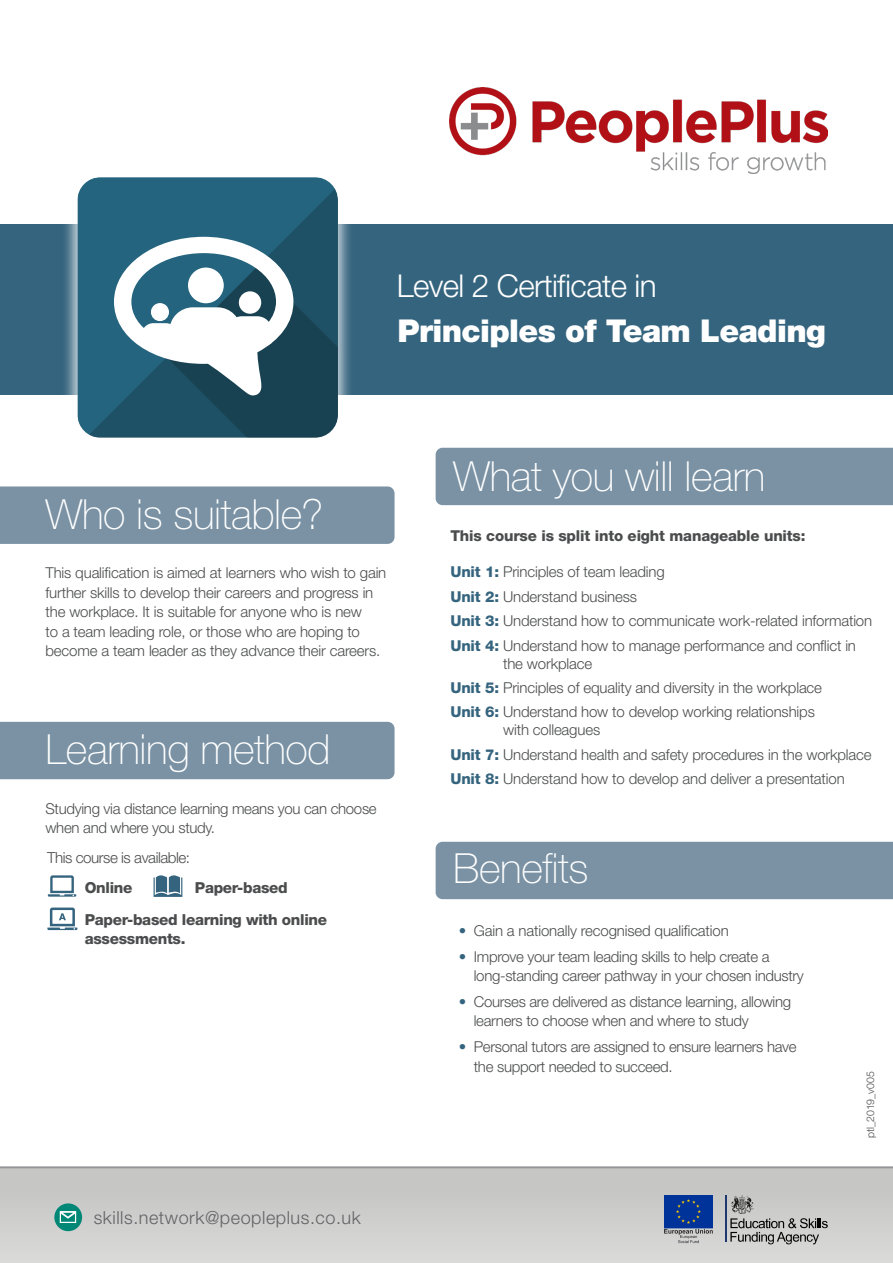
<style>
.page{position:relative;width:893px;height:1263px;background:#fff}
.page>*{position:absolute;margin:0;border:0;box-sizing:border-box;transform-origin:0 0}
.Body_Subheader__Turq{font:100 41.55px "Helvetica Neue LT Pro";letter-spacing:-.01em;color:#fff}
.Body_Subheader__Turq-2{font:900 31.5px "Helvetica Neue LT Pro";letter-spacing:-.02em;color:#fff}
.Body_Subheader__Turq-3{font:300 31.5px "Helvetica Neue LT Pro";letter-spacing:-.02em;color:#fff}
.Body_Header__Grey{font:300 18px "Helvetica Neue LT Pro";letter-spacing:.03em;color:#636366}
.Body_Subheader__Turq-4{font:800 15.15px/19.5px "Helvetica Neue LT Pro";letter-spacing:-.02em;color:#4b4c4d}
.Body_Subheader__Turq-5{font:300 15.15px "Helvetica Neue LT Pro";letter-spacing:-.03em;color:#4b4c4d}
.Body_Subheader__Turq-6{font:300 15px/19.5px "Helvetica Neue LT Pro";letter-spacing:-.01em;color:#4b4c4d}
.Body_Subheader__Turq-7{font:800 15px "Helvetica Neue LT Pro";letter-spacing:-.01em;color:#4b4c4d}
.Body_Subheader__Turq-8{font:300 10.5px "Helvetica Neue LT Pro";letter-spacing:-.01em;color:#4b4c4d}
.s1{font-weight:800;color:#35647e}
</style>
<div class="page">
<div style="left:0;top:224px;width:893px;height:171px;background:#35647e"></div>
<div style="left:62px;top:162px;width:292px;height:292px;background:#fff;opacity:.75"></div>
<svg style="left:77px;top:177px;width:261px;height:261px;fill:#25647e"></svg>
<svg style="left:114px;top:237px;width:224px;height:201px"></svg>
<div style="left:436px;top:448px;width:457px;height:57px;background:#7a92a4"></div>
<svg style="left:48px;top:875px;width:28px;height:22px"></svg>
<svg style="left:154px;top:875px;width:28px;height:22px"></svg>
<svg style="left:47px;top:907px;width:30px;height:23px"></svg>
<div style="left:0;top:486px;width:395px;height:58px;background:#7a92a4"></div>
<div style="left:0;top:722px;width:395px;height:57px;background:#7a92a4"></div>
<div style="left:436px;top:842px;width:457px;height:57px;background:#7a92a4"></div>
<div style="left:0;top:1167px;width:893px;height:96px;background:linear-gradient(to right,#cececd,#cdcdcc)"></div>
<hr style="left:0;top:1167px;width:893px;height:1px;background:#939598">
<div style="left:664px;top:1195px;width:49px;height:33px;background:#039"></div>
<svg style="left:664px;top:1199px;width:49px;height:44px"></svg>
<hr style="left:725px;top:1195px;width:1px;height:46px;background:#1e396f">
<svg style="left:730px;top:1195px;width:98px;height:49px;background:#adadac"></svg>
<div style="left:54px;top:1203px;width:28px;height:28px;background:#008776;border-radius:50%"></div>
<svg style="left:60px;top:1211px;width:16px;height:12px"></svg>
<img style="left:449px;top:88px;width:379px;height:86px">
<p class="Body_Subheader__Turq-3" style="left:397px;top:267px;width:261px">Level 2 Certificate in</p>
<p class="Body_Subheader__Turq-2" style="left:398px;top:312px;width:430px">Principles of Team Leading</p>
<p class="Body_Subheader__Turq" style="left:45px;top:490px;width:279px">Who is suitable?</p>
<p class="Body_Subheader__Turq-6" style="left:45px;top:563px;width:342px">This qualification is aimed at learners who wish to gain further skills to develop their careers and progress in the workplace. It is suitable for anyone who is new<br>to a team leading role, or those who are hoping to become a team leader as they advance their careers.</p>
<p class="Body_Subheader__Turq" style="left:45px;top:725px;width:287px">Learning method</p>
<p class="Body_Subheader__Turq-6" style="left:45px;top:798px;width:333px">Studying via distance learning means you can choose when and where you study.</p>
<p class="Body_Subheader__Turq-5" style="left:47px;top:849px;width:144px">This course is available:</p>
<p class="Body_Subheader__Turq-4" style="left:85px;top:878px;width:49px">Online</p>
<p class="Body_Subheader__Turq-4" style="left:195px;top:878px;width:94px">Paper-based</p>
<p class="Body_Subheader__Turq-4" style="left:85px;top:909px;width:244px">Paper-based learning with online assessments.</p>
<p class="Body_Header__Grey" style="left:94px;top:1206px;width:268px">skills.network@peopleplus.co.uk</p>
<p class="Body_Subheader__Turq" style="left:453px;top:452px;width:314px">What you will learn</p>
<p class="Body_Subheader__Turq-7" style="left:450px;top:527px;width:357px">This course is split into eight manageable units:</p>
<p class="Body_Subheader__Turq-6" style="left:450px;top:562px;width:216px"><span class="s1">Unit 1:</span> Principles of team leading</p>
<p class="Body_Subheader__Turq-6" style="left:450px;top:586px;width:188px"><span class="s1">Unit 2:</span> Understand business</p>
<p class="Body_Subheader__Turq-6" style="left:450px;top:611px;width:423px"><span class="s1">Unit 3:</span> Understand how to communicate work-related information</p>
<p class="Body_Subheader__Turq-6" style="left:503px;top:636px;width:354px;line-height:18px;text-indent:-53px"><span class="s1">Unit 4:</span> Understand how to manage performance and conflict in the workplace</p>
<p class="Body_Subheader__Turq-6" style="left:450px;top:677px;width:373px"><span class="s1">Unit 5:</span> Principles of equality and diversity in the workplace</p>
<p class="Body_Subheader__Turq-6" style="left:503px;top:703px;width:313px;line-height:18px;text-indent:-53px"><span class="s1">Unit 6:</span> Understand how to develop working relationships with colleagues</p>
<p class="Body_Subheader__Turq-6" style="left:450px;top:744px;width:423px"><span class="s1">Unit 7:</span> Understand health and safety procedures in the workplace</p>
<p class="Body_Subheader__Turq-6" style="left:450px;top:769px;width:396px"><span class="s1">Unit 8:</span> Understand how to develop and deliver a presentation</p>
<p class="Body_Subheader__Turq" style="left:453px;top:845px;width:137px">Benefits</p>
<p class="Body_Subheader__Turq-6" style="left:459px;top:920px;width:271px"><span class="s1">•</span> Gain a nationally recognised qualification</p>
<p class="Body_Subheader__Turq-6" style="left:474px;top:946px;width:332px;text-indent:-15px"><span class="s1">•</span> Improve your team leading skills to help create a long-standing career pathway in your chosen industry</p>
<p class="Body_Subheader__Turq-6" style="left:474px;top:991px;width:319px;text-indent:-15px"><span class="s1">•</span> Courses are delivered as distance learning, allowing learners to choose when and where to study</p>
<p class="Body_Subheader__Turq-6" style="left:474px;top:1037px;width:324px;text-indent:-15px"><span class="s1">•</span> Personal tutors are assigned to ensure learners have the support needed to succeed.</p>
<p class="Body_Subheader__Turq-8" style="left:864px;top:1137px;width:68px;rotate:-90deg">ptl_2019_v005</p>
</div>
